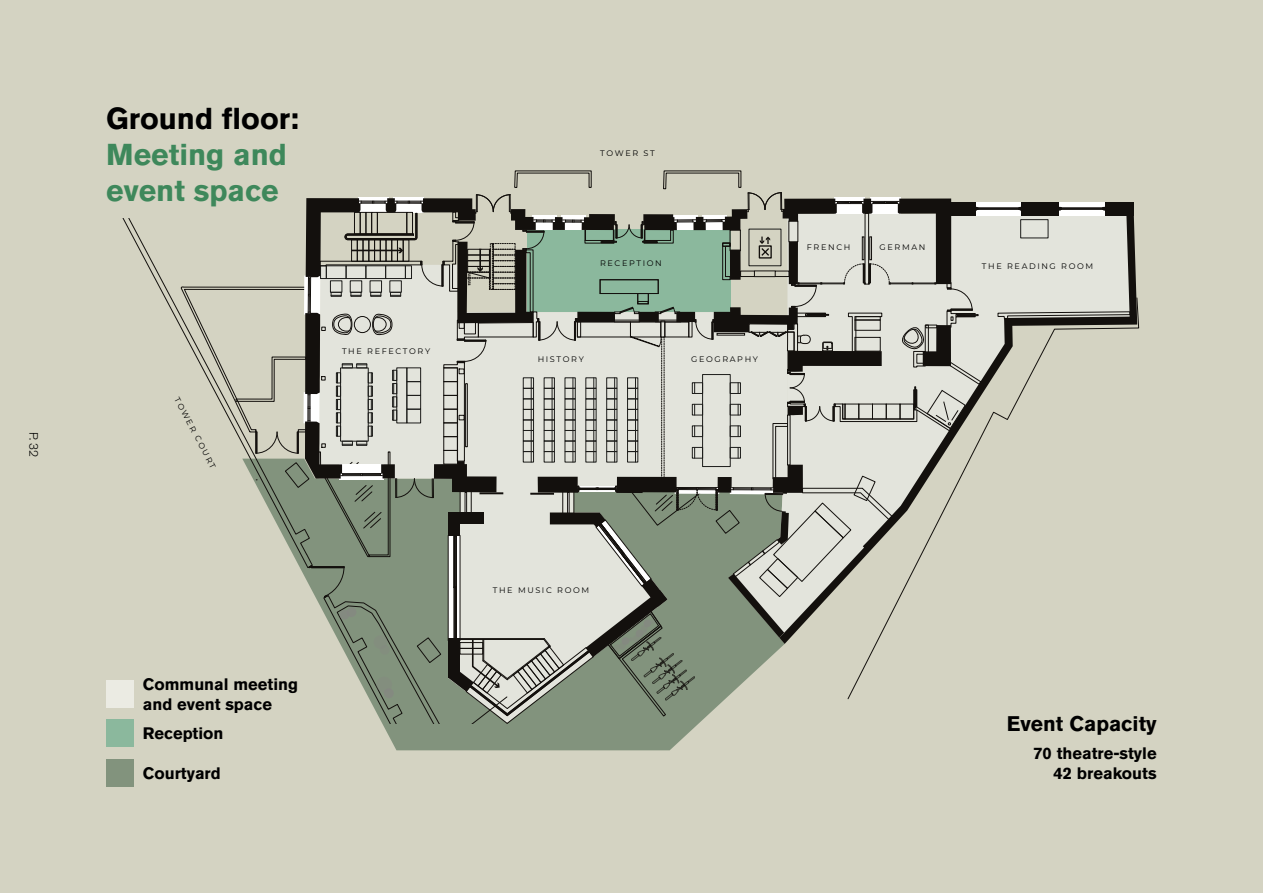
<style>
.page{position:relative;width:1263px;height:893px;background:#d4d3c2}
.page>*{position:absolute;margin:0;border:0;box-sizing:border-box;transform-origin:0 0}
.t1{font:700 30px/36px "Akzidenz Grotesk Pro";color:#3e885b}
.t2{font:700 30px "Akzidenz Grotesk Pro";color:#000}
.t3{font:700 21px "Akzidenz Grotesk Pro";color:#000}
.t4{font:700 16.5px/19.8px "Akzidenz Grotesk Pro";color:#000;text-align:right}
.t5{font:300 12px "Akzidenz Grotesk Pro";color:#000}
.t6{font:8.1px "Montserrat";letter-spacing:.2em;color:#000}
</style>
<div class="page">
<svg style="left:242px;top:724px;width:543px;height:26px;background:#a7b09c"></svg>
<div style="left:121px;top:218px;width:60px;height:350px;background:#d4d3c2"></div>
<div style="left:981px;top:298px;width:158px;height:401px;background:#d4d3c2"></div>
<svg style="left:981px;top:202px;width:40px;height:11px"></svg>
<svg style="left:1059px;top:202px;width:46px;height:11px"></svg>
<div style="left:1061px;top:208px;width:42px;height:1px;border:1px solid #13100d"></div>
<svg style="left:1059px;top:207px;width:3px;height:4px"></svg>
<svg style="left:1102px;top:207px;width:3px;height:4px"></svg>
<div style="left:978px;top:208px;width:41px;height:1px;border:1px solid #13100d"></div>
<svg style="left:981px;top:213px;width:156px;height:431px;background:#cfcec0"></svg>
<div style="left:1105px;top:202px;width:29px;height:13px;background:#13100d"></div>
<div style="left:1021px;top:202px;width:38px;height:13px;background:#13100d"></div>
<svg style="left:181px;top:171px;width:800px;height:553px;background:#b4b8ab"></svg>
<div style="left:145px;top:133px;width:170px;height:49px;background:#d4d3c2"></div>
<div style="left:106px;top:158px;width:171px;height:60px;background:#d4d3c2"></div>
<div style="left:106px;top:760px;width:27px;height:27px;background:#82937d"></div>
<div style="left:106px;top:719px;width:27px;height:27px;background:#8bb89d"></div>
<div style="left:106px;top:681px;width:27px;height:27px;background:#ebebe3"></div>
<h3 class="t5" style="left:41px;top:432px;width:27px;rotate:90deg">P. 32</h3>
<h1 class="t2" style="left:106px;top:99px;width:194px">Ground floor:</h1>
<h1 class="t1" style="left:106px;top:136px;width:182px">Meeting and event space</h1>
<p class="t6" style="left:181px;top:395px;width:81px;rotate:62deg">TOWER COURT</p>
<p class="t6" style="left:342px;top:346px;width:90px">THE REFECTORY</p>
<h3 class="t4" style="left:143px;top:674px;width:157px;text-align:left">Communal meeting and event space</h3>
<h3 class="t4" style="left:143px;top:723px;width:82px">Reception</h3>
<h3 class="t4" style="left:143px;top:763px;width:79px">Courtyard</h3>
<p class="t6" style="left:600px;top:148px;width:56px">TOWER ST</p>
<p class="t6" style="left:600px;top:258px;width:63px">RECEPTION</p>
<p class="t6" style="left:538px;top:354px;width:48px">HISTORY</p>
<p class="t6" style="left:691px;top:354px;width:68px">GEOGRAPHY</p>
<p class="t6" style="left:807px;top:241px;width:45px">FRENCH</p>
<p class="t6" style="left:880px;top:241px;width:47px">GERMAN</p>
<p class="t6" style="left:982px;top:260px;width:113px">THE READING ROOM</p>
<p class="t6" style="left:493px;top:584px;width:98px">THE MUSIC ROOM</p>
<h2 class="t3" style="left:1007px;top:710px;width:151px">Event Capacity</h2>
<h3 class="t4" style="left:1033px;top:743px;width:125px">70 theatre-style<br>42 breakouts</h3>
</div>
